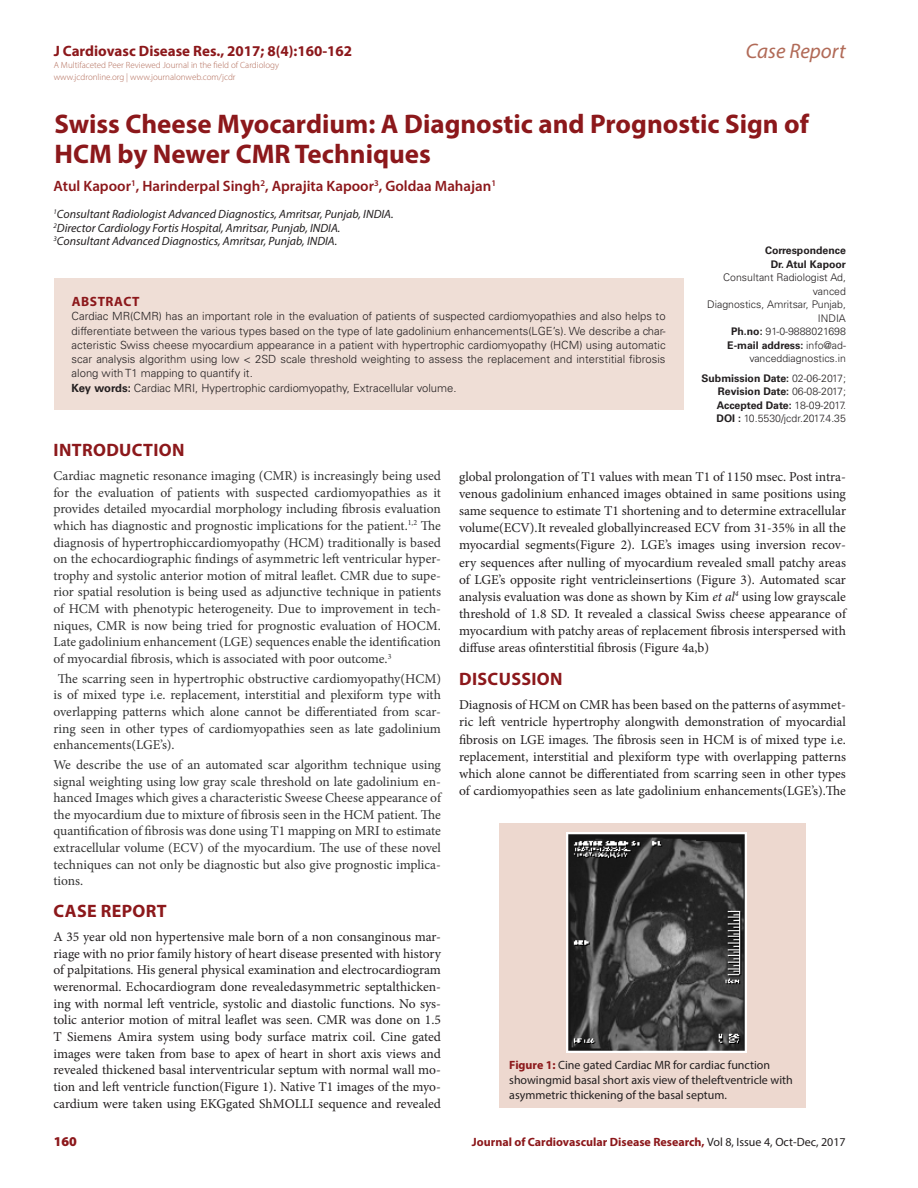
<style>
.page{position:relative;width:918px;height:1188px;background:#fff}
.page>*{position:absolute;margin:0;border:0;box-sizing:border-box;transform-origin:0 0}
.CT{font:700 27px/30px "Myriad Pro";color:#8c181b}
.t1{font:italic 21px "Myriad Pro";color:#b16a57}
._1_HD{font:700 18px "Myriad Pro";letter-spacing:.02em;color:#8c181b}
.CA{font:600 15px "Myriad Pro";color:#8c181b}
.t2{font:700 15px "Myriad Pro";color:#8c181b}
.TXT{font:13.5px/17.1px "Minion Pro";color:#231f20;text-align:justify}
.TXT-2{font:13.5px/16.6px "Minion Pro";color:#333;text-align:justify}
.ABS_HD{font:700 13.5px "Myriad Pro";letter-spacing:.04em;color:#8c181b}
.RRH{font:900 13.5px "Myriad Pro";color:#8c181b}
.CA_Aff{font:italic 12px "Myriad Pro";color:#231f20}
.FIG_CAP{font:12px/15px "Myriad Pro";color:#231f20}
.RRH-2{font:700 12px "Myriad Pro";color:#8c181b}
.ABS_TXT{font:300 11.25px/14.2px "Univers LT Std";color:#231f20;text-align:justify}
.ABS_AU_ADD{font:300 10.5px/13.5px "Univers LT Std";color:#231f20;text-align:right}
.ABS_TXT-2{font:700 10.5px/13.5px "Univers LT Std";color:#231f20;text-align:justify}
.ABS_AU_ADD-2{font:700 10.5px "Univers LT Std";color:#231f20}
.t3{font:300 9px/12px "Myriad Pro";color:#b16a57}
.s1{font-weight:700}
.s2{font-weight:300}
.s3{font-style:italic}
.s4{font-weight:700;color:#8c181b}
.s5{font-weight:400;color:#231f20}
</style>
<div class="page">
<div style="left:54px;top:278px;width:630px;height:132px;background:#efded6"></div>
<div style="left:499px;top:823px;width:307px;height:285px;background:#edd8cf"></div>
<img style="left:567px;top:832px;width:180px;height:221px">
<p class="t2" style="left:54px;top:41px;width:300px">J Cardiovasc Disease Res., 2017; 8(4):160-162</p>
<p class="t3" style="left:54px;top:58px;width:227px">A Multifaceted Peer Reviewed Journal in the field of Cardiology www.jcdronline.org | www.journalonweb.com/jcdr</p>
<h2 class="t1" style="left:746px;top:38px;width:101px">Case Report</h2>
<p class="CT" style="left:55px;top:108px;width:756px">Swiss Cheese Myocardium: A Diagnostic and Prognostic Sign of<br>HCM by Newer CMR Techniques</p>
<p class="CA" style="left:53px;top:177px;width:444px">Atul Kapoor<sup>1</sup>, Harinderpal Singh<sup>2</sup>, Aprajita Kapoor<sup>3</sup>, Goldaa Mahajan<sup>1</sup></p>
<p class="CA_Aff" style="left:53px;top:207px;width:342px"><sup>1</sup>Consultant Radiologist Advanced Diagnostics, Amritsar, Punjab, INDIA.</p>
<p class="CA_Aff" style="left:53px;top:220px;width:288px"><sup>2</sup>Director Cardiology Fortis Hospital, Amritsar, Punjab, INDIA.</p>
<p class="CA_Aff" style="left:53px;top:234px;width:285px"><sup>3</sup>Consultant Advanced Diagnostics, Amritsar, Punjab, INDIA.</p>
<p class="ABS_HD" style="left:72px;top:293px;width:69px">ABSTRACT</p>
<p class="ABS_TXT" style="left:72px;top:309px;width:596px">Cardiac MR(CMR) has an important role in the evaluation of patients of suspected cardiomyopathies and also helps to differentiate between the various types based on the type of late gadolinium enhancements(LGE’s). We describe a char&shy;acteristic Swiss cheese myocardium appearance in a patient with hypertrophic cardiomyopathy (HCM) using automatic scar analysis algorithm using low &lt; 2SD scale threshold weighting to assess the replacement and interstitial fibrosis along with T1 mapping to quantify it.</p>
<p class="ABS_TXT" style="left:72px;top:381px;width:386px"><span class="s1">Key words:</span> Cardiac MRI, Hypertrophic cardiomyopathy, Extracellular volume.</p>
<p class="ABS_TXT-2" style="left:765px;top:244px;width:82px">Correspondence</p>
<p class="ABS_AU_ADD-2" style="left:771px;top:258px;width:77px">Dr. Atul Kapoor</p>
<p class="ABS_AU_ADD" style="left:723px;top:271px;width:124px">Consultant Radiologist Ad, vanced</p>
<p class="ABS_AU_ADD" style="left:707px;top:298px;width:140px">Diagnostics, Amritsar, Punjab,<br>INDIA</p>
<p class="ABS_AU_ADD" style="left:731px;top:325px;width:116px"><span class="s1">Ph.no:</span> 91-0-9888021698</p>
<p class="ABS_AU_ADD" style="left:727px;top:338px;width:120px"><span class="s1">E-mail address:</span> info@ad&shy;vanceddiagnostics.in</p>
<p class="ABS_TXT-2" style="left:717px;top:371px;width:131px;text-indent:-15px">Submission Date: <span class="s2">02-06-2017; </span>Revision Date: <span class="s2">06-08-2017; </span>Accepted Date: <span class="s2">18-09-2017.</span></p>
<p class="ABS_AU_ADD" style="left:716px;top:412px;width:131px"><span class="s1">DOI :</span> 10.5530/jcdr.2017.4.35</p>
<p class="_1_HD" style="left:54px;top:438px;width:132px">INTRODUCTION</p>
<p class="TXT-2" style="left:53px;top:467px;width:389px">Cardiac magnetic resonance imaging (CMR) is increasingly being used for the evaluation of patients with suspected cardiomyopathies as it provides detailed myocardial morphology including fibrosis evaluation which has diagnostic and prognostic implications for the patient.<sup>1,2</sup> The diagnosis of hypertrophiccardiomyopathy (HCM) traditionally is based on the echocardiographic findings of asymmetric left ventricular hyper&shy;trophy and systolic anterior motion of mitral leaflet. CMR due to supe&shy;rior spatial resolution is being used as adjunctive technique in patients of HCM with phenotypic heterogeneity. Due to improvement in tech&shy;niques, CMR is now being tried for prognostic evaluation of HOCM.<br>Late gadolinium enhancement (LGE) sequences enable the identification of myocardial fibrosis, which is associated with poor outcome.<sup>3</sup></p>
<p class="TXT-2" style="left:53px;top:670px;width:389px;text-indent:4px">The scarring seen in hypertrophic obstructive cardiomyopathy(HCM) is of mixed type i.e. replacement, interstitial and plexiform type with overlapping patterns which alone cannot be differentiated from scar&shy;ring seen in other types of cardiomyopathies seen as late gadolinium enhancements(LGE’s).</p>
<p class="TXT-2" style="left:53px;top:756px;width:389px">We describe the use of an automated scar algorithm technique using signal weighting using low gray scale threshold on late gadolinium en&shy;hanced Images which gives a characteristic Sweese Cheese appearance of the myocardium due to mixture of fibrosis seen in the HCM patient. The quantification of fibrosis was done using T1 mapping on MRI to estimate extracellular volume (ECV) of the myocardium. The use of these novel techniques can not only be diagnostic but also give prognostic implica&shy;tions.</p>
<p class="_1_HD" style="left:54px;top:899px;width:115px">CASE REPORT</p>
<p class="TXT" style="left:53px;top:929px;width:389px;line-height:16.6px">A 35 year old non hypertensive male born of a non consanginous mar&shy;riage with no prior family history of heart disease presented with history of palpitations. His general physical examination and electrocardiogram werenormal. Echocardiogram done revealedasymmetric septalthicken&shy;ing with normal left ventricle, systolic and diastolic functions. No sys&shy;tolic anterior motion of mitral leaflet was seen. CMR was done on 1.5<br>T Siemens Amira system using body surface matrix coil. Cine gated images were taken from base to apex of heart in short axis views and revealed thickened basal interventricular septum with normal wall mo&shy;tion and left ventricle function(Figure 1). Native T1 images of the myo&shy;cardium were taken using EKGgated ShMOLLI sequence and revealed</p>
<p class="TXT" style="left:459px;top:468px;width:389px">global prolongation of T1 values with mean T1 of 1150 msec. Post intra&shy;venous gadolinium enhanced images obtained in same positions using same sequence to estimate T1 shortening and to determine extracellular volume(ECV).It revealed globallyincreased ECV from 31-35% in all the myocardial segments(Figure 2). LGE’s images using inversion recov&shy;ery sequences after nulling of myocardium revealed small patchy areas of LGE’s opposite right ventricleinsertions (Figure 3). Automated scar analysis evaluation was done as shown by Kim <span class="s3">et al</span><sup>4</sup> using low grayscale threshold of 1.8 SD. It revealed a classical Swiss cheese appearance of myocardium with patchy areas of replacement fibrosis interspersed with diffuse areas ofinterstitial fibrosis (Figure 4a,b)</p>
<p class="_1_HD" style="left:459px;top:667px;width:105px">DISCUSSION</p>
<p class="TXT" style="left:459px;top:696px;width:389px">Diagnosis of HCM on CMR has been based on the patterns of asymmet&shy;ric left ventricle hypertrophy alongwith demonstration of myocardial fibrosis on LGE images. The fibrosis seen in HCM is of mixed type i.e. replacement, interstitial and plexiform type with overlapping patterns which alone cannot be differentiated from scarring seen in other types of cardiomyopathies seen as late gadolinium enhancements(LGE’s).The</p>
<p class="FIG_CAP" style="left:509px;top:1058px;width:285px"><span class="s4">Figure 1:</span> Cine gated Cardiac MR for cardiac function showingmid basal short axis view of theleftventricle with asymmetric thickening of the basal septum.</p>
<p class="RRH" style="left:54px;top:1132px;width:25px">160</p>
<p class="RRH-2" style="left:472px;top:1134px;width:375px">Journal of Cardiovascular Disease Research, <span class="s5">Vol 8, Issue 4, Oct-Dec, 2017</span></p>
</div>
